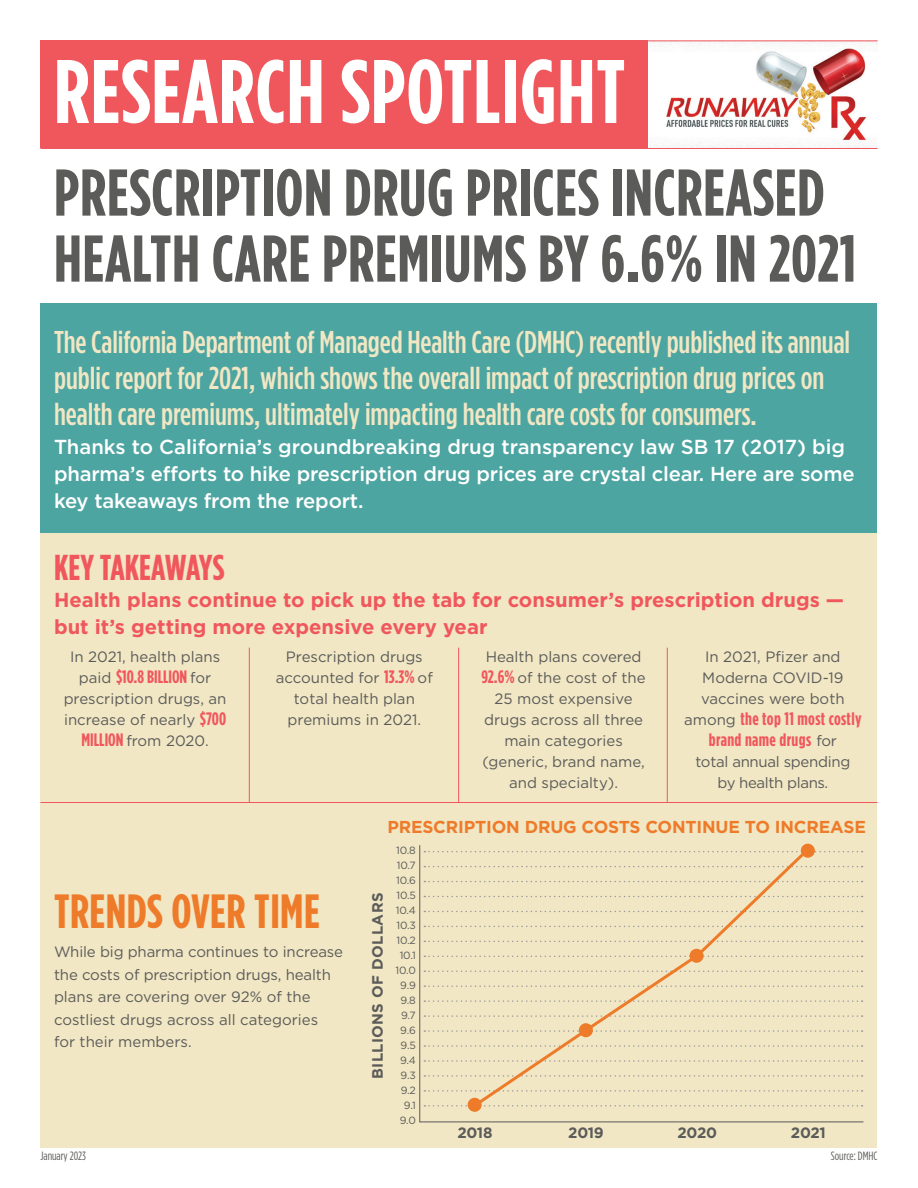
<style>
.page{position:relative;width:918px;height:1188px;background:#fff}
.page>*{position:absolute;margin:0;border:0;box-sizing:border-box;transform-origin:0 0}
.t1{font:700 90px "Gotham Condensed";letter-spacing:.01em;color:#fff}
.t2{font:700 66px/66px "Gotham Condensed";letter-spacing:.01em;color:#5b5b59}
.t3{font:700 48px "Gotham Condensed";letter-spacing:.01em;color:#ee7b2a}
.t4{font:700 36px "Gotham Condensed";color:#f0575d}
.t5{font:500 31.5px/36px "Gotham Condensed";color:#f1e7c4}
.t6{font:500 20.25px/27px "Gotham";letter-spacing:-.01em;color:#fff}
.t7{font:700 20.25px/27px "Gotham";color:#f0575d}
.t8{font:700 18px/21px "Gotham Condensed";letter-spacing:.02em;color:#f0575d;text-align:center}
.t9{font:700 18px "Gotham Condensed";color:#f0575d}
.t10{font:700 17.25px "Gotham";letter-spacing:-.01em;color:#ee7b2a}
.t11{font:15px/21px "Gotham";color:#5b5b59;text-align:center}
.t12{font:15px/21px "Gotham";letter-spacing:-.02em;color:#5b5b59;text-align:center}
.t13{font:700 15px "Gotham";letter-spacing:.02em;color:#5b5b59}
.t14{font:700 15px "Gotham";letter-spacing:-.02em;color:#5b5b59}
.t15{font:12px "Gotham Condensed";color:#5b5b59}
.t16{font:10.5px "Gotham";letter-spacing:-.02em;color:#5b5b59}
.s1{font-family:"Gotham";font-weight:400;font-size:15px;color:#5b5b59}
.s2{font-family:"Gotham Condensed";font-weight:700;font-size:18px;color:#f0575d}
</style>
<div class="page">
<div style="left:40px;top:533px;width:838px;height:615px;background:#f1e7c4"></div>
<div style="left:40px;top:40px;width:608px;height:108px;background:#f0575d"></div>
<img style="left:649px;top:41px;width:229px;height:107px">
<hr style="left:40px;top:802px;width:838px;height:1px;background:#f0575d">
<hr style="left:40px;top:40px;width:838px;height:1px;background:#f0575d">
<hr style="left:40px;top:148px;width:838px;height:1px;background:#f0575d">
<div style="left:40px;top:304px;width:838px;height:229px;background:#4da5a1"></div>
<svg style="left:419px;top:844px;width:445px;height:279px"></svg>
<svg style="left:424px;top:1105px;width:439px;height:2px"></svg>
<svg style="left:424px;top:1090px;width:439px;height:2px"></svg>
<svg style="left:424px;top:1075px;width:439px;height:2px"></svg>
<svg style="left:424px;top:1060px;width:439px;height:2px"></svg>
<svg style="left:424px;top:1045px;width:439px;height:2px"></svg>
<svg style="left:424px;top:1030px;width:439px;height:2px"></svg>
<svg style="left:424px;top:1015px;width:439px;height:2px"></svg>
<svg style="left:424px;top:1000px;width:439px;height:2px"></svg>
<svg style="left:424px;top:985px;width:439px;height:2px"></svg>
<svg style="left:424px;top:971px;width:439px;height:1px"></svg>
<svg style="left:424px;top:956px;width:439px;height:1px"></svg>
<svg style="left:424px;top:941px;width:439px;height:1px"></svg>
<svg style="left:424px;top:911px;width:439px;height:1px"></svg>
<svg style="left:424px;top:926px;width:439px;height:1px"></svg>
<svg style="left:424px;top:866px;width:439px;height:1px"></svg>
<svg style="left:424px;top:881px;width:439px;height:1px"></svg>
<svg style="left:424px;top:896px;width:439px;height:1px"></svg>
<svg style="left:424px;top:851px;width:439px;height:1px"></svg>
<div style="left:468px;top:1098px;width:14px;height:14px;background:#ee7b2a;border-radius:50%"></div>
<div style="left:801px;top:844px;width:14px;height:14px;background:#ee7b2a;border-radius:50%"></div>
<svg style="left:472px;top:846px;width:340px;height:263px"></svg>
<hr style="left:667px;top:648px;width:1px;height:155px;background:#f0575d">
<hr style="left:458px;top:648px;width:1px;height:155px;background:#f0575d">
<hr style="left:249px;top:648px;width:1px;height:155px;background:#f0575d">
<p class="t1" style="left:54px;top:39px;width:573px">RESEARCH SPOTLIGHT</p>
<p class="t2" style="left:54px;top:159px;width:804px">PRESCRIPTION DRUG PRICES INCREASED<br>HEALTH CARE PREMIUMS BY 6.6% IN 2021</p>
<p class="t5" style="left:54px;top:323px;width:798px">The California Department of Managed Health Care (DMHC) recently published its annual public report for 2021, which shows the overall impact of prescription drug prices on health care premiums, ultimately impacting health care costs for consumers.</p>
<p class="t6" style="left:54px;top:433px;width:802px">Thanks to California’s groundbreaking drug transparency law SB 17 (2017) big pharma’s efforts to hike prescription drug prices are crystal clear. Here are some key takeaways from the report.</p>
<p class="t4" style="left:54px;top:546px;width:172px">KEY TAKEAWAYS</p>
<p class="t7" style="left:54px;top:586px;width:792px">Health plans continue to pick up the tab for consumer’s prescription drugs — but it’s getting more expensive every year</p>
<p class="t11" style="left:70px;top:646px;width:152px">In 2021, health plans</p>
<p class="t9" style="left:79px;top:666px;width:134px"><span class="s1">paid</span> $10.8 BILLION <span class="s1">for</span></p>
<p class="t11" style="left:64px;top:688px;width:164px">prescription drugs, an increase of nearly <span class="s2">$700<br>MILLION</span> from 2020.</p>
<p class="t11" style="left:276px;top:646px;width:158px">Prescription drugs accounted for <span class="s2">13.3%</span> of total health plan premiums in 2021.</p>
<p class="t11" style="left:482px;top:646px;width:166px">Health plans covered<br><span class="s2">92.6%</span> of the cost of the<br>25 most expensive drugs across all three main categories (generic, brand name, and specialty).</p>
<p class="t11" style="left:701px;top:646px;width:145px;text-align:left">In 2021, Pfizer and<br>Moderna COVID-19 vaccines were both</p>
<p class="t8" style="left:684px;top:708px;width:179px"><span class="s1">among</span> the top 11 most costly brand name drugs <span class="s1">for</span></p>
<p class="t12" style="left:695px;top:751px;width:156px">total annual spending by health plans.</p>
<p class="t3" style="left:54px;top:883px;width:267px">TRENDS OVER TIME</p>
<p class="t11" style="left:54px;top:940px;width:291px;line-height:22.5px;text-align:left">While big pharma continues to increase the costs of prescription drugs, health plans are covering over 92% of the costliest drugs across all categories<br>for their members.</p>
<p class="t10" style="left:387px;top:815px;width:480px">PRESCRIPTION DRUG COSTS CONTINUE TO INCREASE</p>
<p class="t16" style="left:396px;top:844px;width:21px">10.8</p>
<p class="t16" style="left:397px;top:859px;width:21px">10.7</p>
<p class="t16" style="left:396px;top:874px;width:21px">10.6</p>
<p class="t16" style="left:397px;top:889px;width:21px">10.5</p>
<p class="t16" style="left:396px;top:904px;width:22px">10.4</p>
<p class="t16" style="left:396px;top:919px;width:21px">10.3</p>
<p class="t16" style="left:397px;top:934px;width:21px">10.2</p>
<p class="t16" style="left:400px;top:949px;width:18px">10.1</p>
<p class="t16" style="left:396px;top:964px;width:22px">10.0</p>
<p class="t16" style="left:400px;top:979px;width:17px">9.9</p>
<p class="t16" style="left:400px;top:994px;width:17px">9.8</p>
<p class="t16" style="left:401px;top:1009px;width:16px">9.7</p>
<p class="t16" style="left:400px;top:1024px;width:17px">9.6</p>
<p class="t16" style="left:401px;top:1039px;width:17px">9.5</p>
<p class="t16" style="left:400px;top:1054px;width:17px">9.4</p>
<p class="t16" style="left:401px;top:1069px;width:17px">9.3</p>
<p class="t16" style="left:401px;top:1084px;width:17px">9.2</p>
<p class="t16" style="left:404px;top:1099px;width:14px">9.1</p>
<p class="t16" style="left:400px;top:1114px;width:18px">9.0</p>
<p class="t14" style="left:457px;top:1123px;width:37px">2018</p>
<p class="t14" style="left:568px;top:1123px;width:37px">2019</p>
<p class="t14" style="left:677px;top:1123px;width:41px">2020</p>
<p class="t14" style="left:791px;top:1123px;width:36px">2021</p>
<p class="t13" style="left:368px;top:1079px;width:188px;rotate:-90deg">BILLIONS OF DOLLARS</p>
<p class="t15" style="left:40px;top:1149px;width:47px">January 2023</p>
<p class="t15" style="left:831px;top:1149px;width:48px">Source: DMHC</p>
</div>
